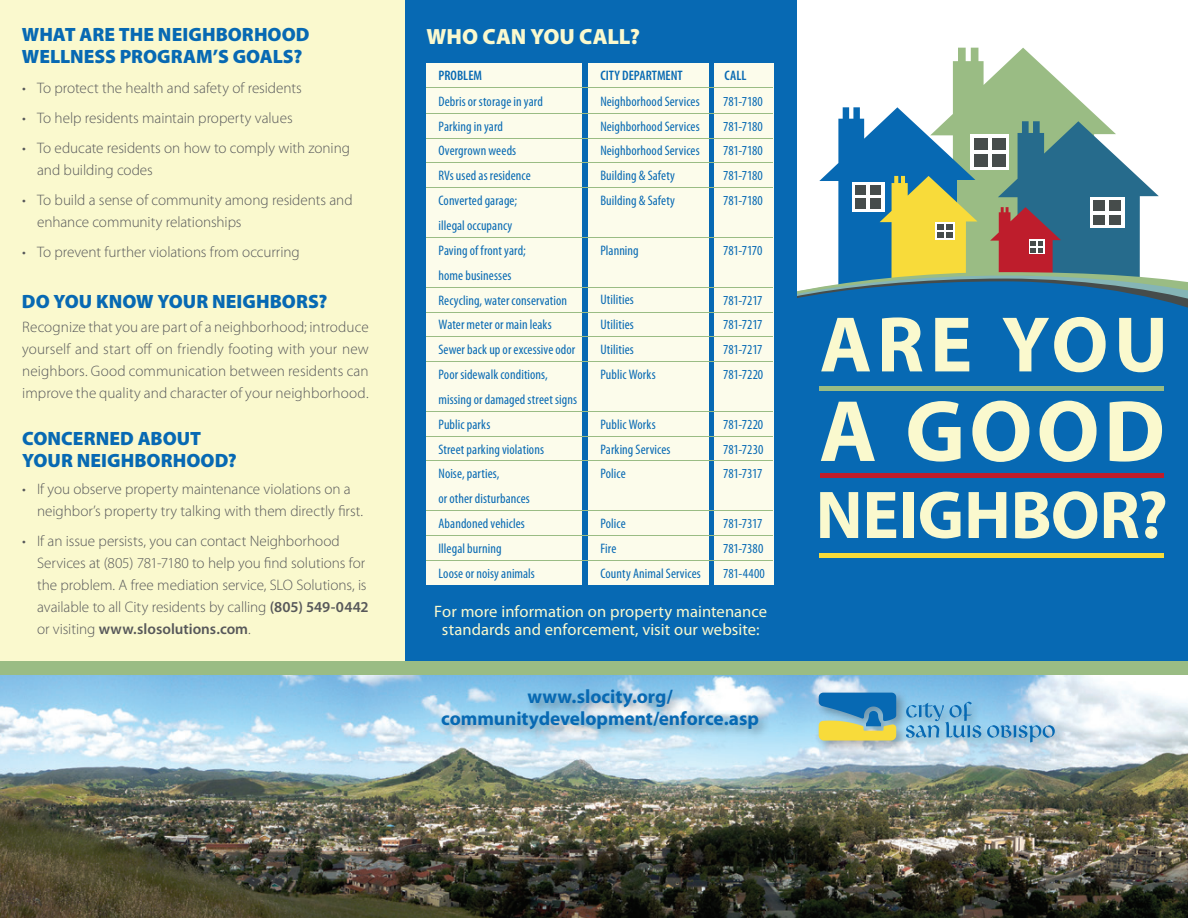
<style>
.page{position:relative;width:1188px;height:918px;background:#fff}
.page>*{position:absolute;margin:0;border:0;box-sizing:border-box;transform-origin:0 0}
.t1{font:900 22.05px "Myriad Pro";letter-spacing:-.005em;color:#faf9ce}
.t2{font:900 19.35px/22px "Myriad Pro";color:#0769b3}
.t3{font:700 19.35px/22px "Myriad Pro";letter-spacing:-.005em;color:#0769b3;text-align:center}
.t4{font:16.5px/18px "Myriad Pro";letter-spacing:.005em;color:#faf9ce;text-align:center}
.Bullet_11_pt_Myriad{font:300 15.15px/22px "Myriad Pro";letter-spacing:-.005em;color:#57585a}
.t5{font:condensed 13.8px/24.9px "Myriad Pro";letter-spacing:.005em;color:#0769b3}
.t6{font:600 condensed 13.8px "Myriad Pro";color:#0769b3}
.s1{font-weight:600}
</style>
<div class="page">
<div style="left:788px;top:293px;width:400px;height:415px;background:#0769b3"></div>
<svg style="left:796px;top:48px;width:392px;height:324px"></svg>
<svg style="left:821px;top:402px;width:54px;height:59px"></svg>
<svg style="left:908px;top:401px;width:53px;height:61px"></svg>
<svg style="left:972px;top:401px;width:57px;height:61px"></svg>
<svg style="left:1040px;top:401px;width:57px;height:61px"></svg>
<svg style="left:1110px;top:401px;width:52px;height:61px"></svg>
<svg style="left:820px;top:492px;width:38px;height:46px"></svg>
<svg style="left:867px;top:492px;width:29px;height:46px"></svg>
<div style="left:903px;top:492px;width:11px;height:46px;background:#faf9ce"></div>
<svg style="left:920px;top:492px;width:41px;height:46px"></svg>
<svg style="left:969px;top:492px;width:37px;height:46px"></svg>
<svg style="left:1015px;top:491px;width:82px;height:48px"></svg>
<svg style="left:1104px;top:491px;width:61px;height:48px"></svg>
<div style="left:819px;top:386px;width:345px;height:5px;background:#9abc84"></div>
<div style="left:820px;top:473px;width:344px;height:5px;background:#be1d2c"></div>
<div style="left:820px;top:553px;width:344px;height:5px;background:#f8db3a"></div>
<div style="left:0;top:0;width:405px;height:721px;background:#faf9ce"></div>
<div style="left:405px;top:0;width:391px;height:721px;background:#0769b3"></div>
<img style="left:0;top:675px;width:1188px;height:243px">
<div style="left:0;top:662px;width:1188px;height:13px;background:#9abc84"></div>
<div style="left:714px;top:63px;width:59px;height:522px;background:#fcfceb"></div>
<div style="left:588px;top:63px;width:120px;height:522px;background:#fcfceb"></div>
<div style="left:427px;top:63px;width:155px;height:522px;background:#fcfceb"></div>
<hr style="left:427px;top:113px;width:346px;height:1px;background:#9abc84">
<hr style="left:427px;top:138px;width:346px;height:1px;background:#9abc84">
<hr style="left:427px;top:162px;width:346px;height:1px;background:#9abc84">
<hr style="left:427px;top:187px;width:346px;height:1px;background:#9abc84">
<hr style="left:427px;top:237px;width:346px;height:1px;background:#9abc84">
<hr style="left:427px;top:287px;width:346px;height:1px;background:#9abc84">
<hr style="left:427px;top:312px;width:346px;height:1px;background:#9abc84">
<hr style="left:427px;top:336px;width:346px;height:1px;background:#9abc84">
<hr style="left:427px;top:361px;width:346px;height:1px;background:#9abc84">
<hr style="left:427px;top:411px;width:346px;height:1px;background:#9abc84">
<hr style="left:427px;top:436px;width:346px;height:1px;background:#9abc84">
<hr style="left:427px;top:461px;width:346px;height:1px;background:#9abc84">
<hr style="left:427px;top:510px;width:346px;height:1px;background:#9abc84">
<hr style="left:427px;top:535px;width:346px;height:1px;background:#9abc84">
<hr style="left:427px;top:561px;width:346px;height:1px;background:#9abc84">
<hr style="left:427px;top:87px;width:346px;height:1px;background:#9abc84">
<div style="left:438px;top:686px;width:332px;height:55px;background:#231f20;opacity:.33"></div>
<div style="left:815px;top:689px;width:93px;height:64px;background:#231f20;opacity:.33"></div>
<svg style="left:819px;top:693px;width:77px;height:48px"></svg>
<div style="left:902px;top:698px;width:164px;height:56px;background:#231f20;opacity:.33"></div>
<svg style="left:987px;top:725px;width:68px;height:17px"></svg>
<svg style="left:906px;top:702px;width:75px;height:36px;background:#72b2d9"></svg>
<p class="t2" style="left:22px;top:23px;width:289px">WHAT ARE THE NEIGHBORHOOD<br>WELLNESS PROGRAM’S GOALS?</p>
<p class="Bullet_11_pt_Myriad" style="left:22px;top:77px;width:281px">• To protect the health and safety of residents</p>
<p class="Bullet_11_pt_Myriad" style="left:22px;top:107px;width:272px">• To help residents maintain property values</p>
<p class="Bullet_11_pt_Myriad" style="left:37px;top:137px;width:314px;text-indent:-15px">• To educate residents on how to comply with zoning and building codes</p>
<p class="Bullet_11_pt_Myriad" style="left:37px;top:189px;width:317px;text-indent:-15px">• To build a sense of community among residents and enhance community relationships</p>
<p class="Bullet_11_pt_Myriad" style="left:22px;top:241px;width:279px">• To prevent further violations from occurring</p>
<p class="t2" style="left:22px;top:290px;width:307px">DO YOU KNOW YOUR NEIGHBORS?</p>
<p class="Bullet_11_pt_Myriad" style="left:22px;top:316px;width:348px;text-align:justify">Recognize that you are part of a neighborhood; introduce yourself and start off on friendly footing with your new neighbors. Good communication between residents can improve the quality and character of your neighborhood.</p>
<p class="t2" style="left:22px;top:427px;width:216px">CONCERNED ABOUT<br>YOUR NEIGHBORHOOD?</p>
<p class="Bullet_11_pt_Myriad" style="left:37px;top:478px;width:328px;text-indent:-15px">• If you observe property maintenance violations on a neighbor’s property try talking with them directly first.</p>
<p class="Bullet_11_pt_Myriad" style="left:37px;top:530px;width:333px;text-indent:-15px">• If an issue persists, you can contact Neighborhood Services at (805) 781-7180 to help you find solutions for the problem. A free mediation service, SLO Solutions, is available to all City residents by calling <span class="s1">(805) 549-0442 </span>or visiting <span class="s1">www.slosolutions.com</span>.</p>
<p class="t1" style="left:427px;top:22px;width:215px">WHO CAN YOU CALL?</p>
<p class="t6" style="left:439px;top:67px;width:45px">PROBLEM</p>
<p class="t6" style="left:600px;top:67px;width:84px">CITY DEPARTMENT</p>
<p class="t6" style="left:725px;top:67px;width:23px">CALL</p>
<p class="t5" style="left:439px;top:89px;width:106px">Debris or storage in yard</p>
<p class="t5" style="left:439px;top:113px;width:66px">Parking in yard</p>
<p class="t5" style="left:439px;top:138px;width:79px">Overgrown weeds</p>
<p class="t5" style="left:439px;top:163px;width:94px">RVs used as residence</p>
<p class="t5" style="left:439px;top:188px;width:80px">Converted garage; illegal occupancy</p>
<p class="t5" style="left:439px;top:238px;width:89px">Paving of front yard; home businesses</p>
<p class="t5" style="left:439px;top:287px;width:130px">Recycling, water conservation</p>
<p class="t5" style="left:439px;top:312px;width:115px">Water meter or main leaks</p>
<p class="t5" style="left:439px;top:337px;width:138px">Sewer back up or excessive odor</p>
<p class="t5" style="left:439px;top:362px;width:140px">Poor sidewalk conditions, missing or damaged street signs</p>
<p class="t5" style="left:439px;top:412px;width:53px">Public parks</p>
<p class="t5" style="left:439px;top:436px;width:107px">Street parking violations</p>
<p class="t5" style="left:439px;top:461px;width:93px">Noise, parties,<br>or other disturbances</p>
<p class="t5" style="left:439px;top:511px;width:88px">Abandoned vehicles</p>
<p class="t5" style="left:439px;top:536px;width:65px">Illegal burning</p>
<p class="t5" style="left:439px;top:561px;width:98px">Loose or noisy animals</p>
<p class="t5" style="left:600px;top:89px;width:101px">Neighborhood Services</p>
<p class="t5" style="left:600px;top:113px;width:101px">Neighborhood Services</p>
<p class="t5" style="left:600px;top:138px;width:101px">Neighborhood Services</p>
<p class="t5" style="left:600px;top:163px;width:76px">Building &amp; Safety</p>
<p class="t5" style="left:600px;top:188px;width:76px">Building &amp; Safety</p>
<p class="t5" style="left:600px;top:238px;width:40px">Planning</p>
<p class="t5" style="left:600px;top:287px;width:35px">Utilities</p>
<p class="t5" style="left:600px;top:312px;width:35px">Utilities</p>
<p class="t5" style="left:600px;top:337px;width:35px">Utilities</p>
<p class="t5" style="left:600px;top:362px;width:57px">Public Works</p>
<p class="t5" style="left:600px;top:412px;width:57px">Public Works</p>
<p class="t5" style="left:600px;top:436px;width:72px">Parking Services</p>
<p class="t5" style="left:600px;top:461px;width:27px">Police</p>
<p class="t5" style="left:600px;top:511px;width:27px">Police</p>
<p class="t5" style="left:600px;top:536px;width:18px">Fire</p>
<p class="t5" style="left:600px;top:561px;width:102px">County Animal Services</p>
<p class="t5" style="left:723px;top:89px;width:41px">781-7180</p>
<p class="t5" style="left:723px;top:113px;width:41px">781-7180</p>
<p class="t5" style="left:723px;top:138px;width:41px">781-7180</p>
<p class="t5" style="left:723px;top:163px;width:41px">781-7180</p>
<p class="t5" style="left:723px;top:188px;width:41px">781-7180</p>
<p class="t5" style="left:723px;top:238px;width:41px">781-7170</p>
<p class="t5" style="left:723px;top:287px;width:41px">781-7217</p>
<p class="t5" style="left:723px;top:312px;width:41px">781-7217</p>
<p class="t5" style="left:723px;top:337px;width:41px">781-7217</p>
<p class="t5" style="left:723px;top:362px;width:42px">781-7220</p>
<p class="t5" style="left:723px;top:412px;width:42px">781-7220</p>
<p class="t5" style="left:723px;top:436px;width:42px">781-7230</p>
<p class="t5" style="left:723px;top:461px;width:41px">781-7317</p>
<p class="t5" style="left:723px;top:511px;width:41px">781-7317</p>
<p class="t5" style="left:723px;top:536px;width:42px">781-7380</p>
<p class="t5" style="left:723px;top:561px;width:43px">781-4400</p>
<p class="t4" style="left:434px;top:602px;width:335px">For more information on property maintenance standards and enforcement, visit our website:</p>
<p class="t3" style="left:441px;top:685px;width:319px">www.slocity.org/ communitydevelopment/enforce.asp</p>
</div>
